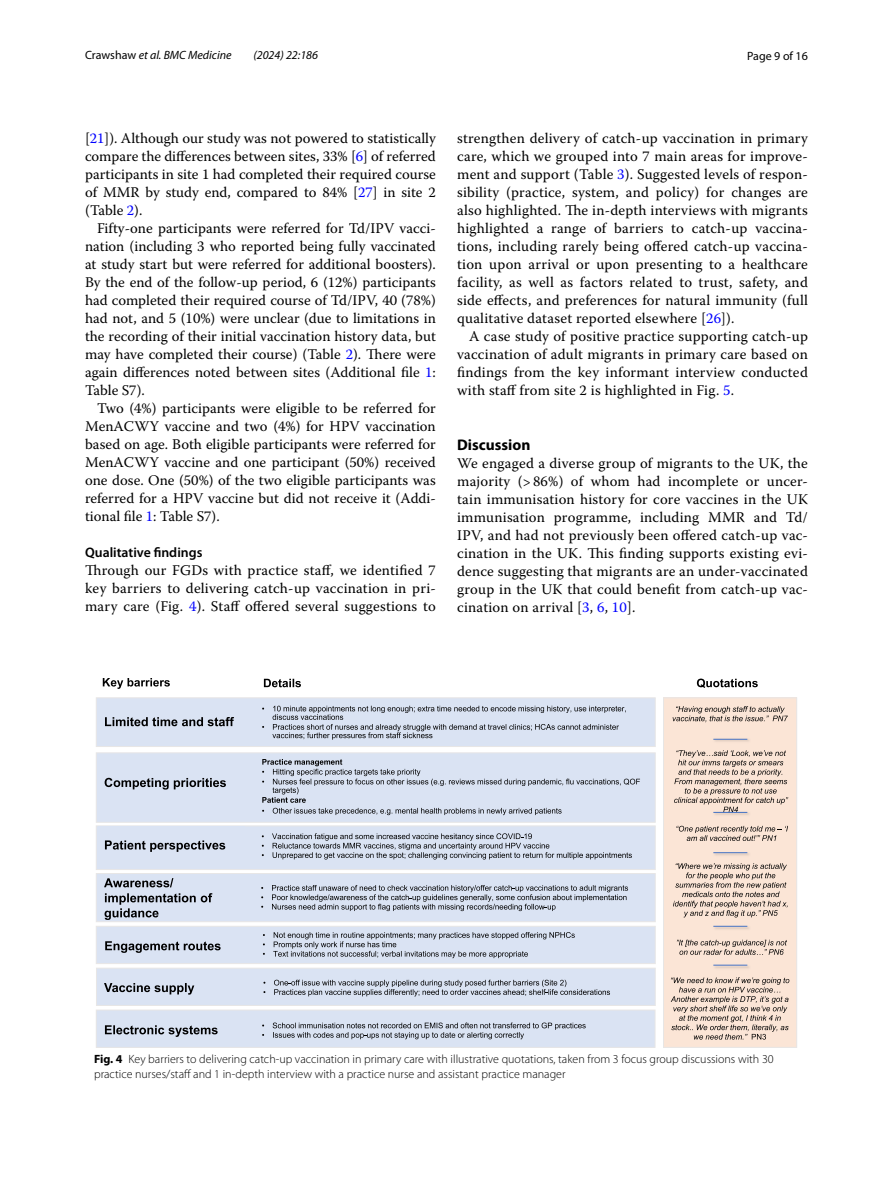
<style>
.page{position:relative;width:893px;height:1187px;background:#fff}
.page>*{position:absolute;margin:0;border:0;box-sizing:border-box;transform-origin:0 0}
.t1{font:700 15.45px "Myriad Pro";color:#000}
.t2{font:14.7px/18px "Warnock Pro";letter-spacing:.01em;color:#000;text-align:justify}
.t3{font:600 13.8px "Myriad Pro";color:#000}
.t4{font:300 12px/15px "Myriad Pro";color:#000}
.t5{font:italic 12px "Myriad Pro";color:#000}
.t6{font:12px "Myriad Pro";color:#000}
.s1{font-style:normal}
.s2{color:#00f}
.s3{font-weight:700}
</style>
<div class="page">
<div style="left:665px;top:699px;width:130px;height:346px;background:#fbe5d6"></div>
<div style="left:96px;top:1009px;width:559px;height:38px;background:#dae3f3"></div>
<div style="left:96px;top:1009px;width:559px;height:38px;border:1px solid #e7e6e6"></div>
<div style="left:96px;top:967px;width:560px;height:38px;background:#dae3f3;border:1px solid #e7e6e6"></div>
<div style="left:96px;top:925px;width:560px;height:38px;background:#dae3f3;border:1px solid #e7e6e6"></div>
<div style="left:96px;top:873px;width:560px;height:49px;background:#dae3f3;border:1px solid #e7e6e6"></div>
<div style="left:96px;top:825px;width:560px;height:44px;background:#dae3f3;border:1px solid #e7e6e6"></div>
<div style="left:96px;top:697px;width:560px;height:49px;background:#dae3f3;border:1px solid #e7e6e6"></div>
<div style="left:96px;top:752px;width:560px;height:70px;background:#dae3f3;border:1px solid #e7e6e6"></div>
<svg style="left:272px;top:705px;width:354px;height:34px"></svg>
<svg style="left:262px;top:759px;width:378px;height:56px"></svg>
<svg style="left:272px;top:833px;width:360px;height:26px"></svg>
<svg style="left:272px;top:885px;width:356px;height:26px"></svg>
<svg style="left:273px;top:932px;width:302px;height:26px"></svg>
<svg style="left:274px;top:979px;width:336px;height:17px"></svg>
<svg style="left:103px;top:678px;width:67px;height:10px"></svg>
<svg style="left:264px;top:678px;width:37px;height:9px"></svg>
<svg style="left:273px;top:1022px;width:313px;height:17px"></svg>
<div style="left:663px;top:697px;width:134px;height:350px;border:1px solid #e7e6e6"></div>
<svg style="left:676px;top:825px;width:112px;height:15px;background:#d1bfb2"></svg>
<svg style="left:671px;top:977px;width:118px;height:62px;background:#d4c2b5"></svg>
<svg style="left:673px;top:706px;width:115px;height:16px;background:#cbb9ad"></svg>
<svg style="left:673px;top:863px;width:115px;height:54px;background:#d3c0b4"></svg>
<svg style="left:105px;top:717px;width:129px;height:9px"></svg>
<svg style="left:105px;top:777px;width:121px;height:12px"></svg>
<div style="left:98px;top:826px;width:147px;height:36px;background:#dae3f3"></div>
<svg style="left:105px;top:840px;width:120px;height:11px"></svg>
<div style="left:98px;top:874px;width:159px;height:46px;background:#dae3f3"></div>
<svg style="left:104px;top:878px;width:69px;height:9px"></svg>
<svg style="left:105px;top:893px;width:107px;height:26px"></svg>
<svg style="left:105px;top:941px;width:116px;height:11px"></svg>
<svg style="left:104px;top:983px;width:90px;height:11px"></svg>
<svg style="left:105px;top:1025px;width:113px;height:11px"></svg>
<svg style="left:697px;top:678px;width:61px;height:10px"></svg>
<svg style="left:677px;top:939px;width:110px;height:15px;background:#cdbbaf"></svg>
<svg style="left:674px;top:750px;width:114px;height:62px;background:#d7c4b7"></svg>
<hr style="left:713px;top:738px;width:34px;height:1px;background:#4472c4">
<hr style="left:713px;top:812px;width:34px;height:1px;background:#4472c4">
<hr style="left:713px;top:852px;width:34px;height:1px;background:#4472c4">
<hr style="left:713px;top:925px;width:34px;height:1px;background:#4472c4">
<hr style="left:713px;top:964px;width:34px;height:1px;background:#4472c4">
<p class="t5" style="left:85px;top:48px;width:148px"><span class="s1">Crawshaw</span> et al. BMC Medicine</p>
<p class="t5" style="left:253px;top:48px;width:66px">(2024) 22:186</p>
<p class="t6" style="left:747px;top:48px;width:62px">Page 9 of 16</p>
<p class="t2" style="left:85px;top:128px;width:352px">[<span class="s2">21</span>]). Although our study was not powered to statistically compare the differences between sites, 33% [<span class="s2">6</span>] of referred participants in site 1 had completed their required course of MMR by study end, compared to 84% [<span class="s2">27</span>] in site 2 (Table <span class="s2">2</span>).</p>
<p class="t2" style="left:85px;top:218px;width:352px;text-indent:12px">Fifty-one participants were referred for Td/IPV vacci&shy;nation (including 3 who reported being fully vaccinated at study start but were referred for additional boosters).<br>By the end of the follow-up period, 6 (12%) participants had completed their required course of Td/IPV, 40 (78%) had not, and 5 (10%) were unclear (due to limitations in the recording of their initial vaccination history data, but may have completed their course) (Table <span class="s2">2</span>). There were again differences noted between sites (Additional file <span class="s2">1</span>:<br>Table S7).</p>
<p class="t2" style="left:85px;top:398px;width:352px;text-indent:12px">Two (4%) participants were eligible to be referred for MenACWY vaccine and two (4%) for HPV vaccination based on age. Both eligible participants were referred for MenACWY vaccine and one participant (50%) received one dose. One (50%) of the two eligible participants was referred for a HPV vaccine but did not receive it (Addi&shy;tional file <span class="s2">1</span>: Table S7).</p>
<p class="t3" style="left:85px;top:543px;width:119px">Qualitative findings</p>
<p class="t2" style="left:85px;top:560px;width:352px">Through our FGDs with practice staff, we identified 7 key barriers to delivering catch-up vaccination in pri&shy;mary care (Fig. <span class="s2">4</span>). Staff offered several suggestions to</p>
<p class="t2" style="left:457px;top:128px;width:352px">strengthen delivery of catch-up vaccination in primary care, which we grouped into 7 main areas for improve&shy;ment and support (Table <span class="s2">3</span>). Suggested levels of respon&shy;sibility (practice, system, and policy) for changes are also highlighted. The in-depth interviews with migrants highlighted a range of barriers to catch-up vaccina&shy;tions, including rarely being offered catch-up vaccina&shy;tion upon arrival or upon presenting to a healthcare facility, as well as factors related to trust, safety, and side effects, and preferences for natural immunity (full qualitative dataset reported elsewhere [<span class="s2">26</span>]).</p>
<p class="t2" style="left:457px;top:326px;width:352px;text-indent:12px">A case study of positive practice supporting catch-up vaccination of adult migrants in primary care based on findings from the key informant interview conducted with staff from site 2 is highlighted in Fig. <span class="s2">5</span>.</p>
<p class="t1" style="left:457px;top:434px;width:75px">Discussion</p>
<p class="t2" style="left:457px;top:453px;width:352px">We engaged a diverse group of migrants to the UK, the majority (&gt; 86%) of whom had incomplete or uncer&shy;tain immunisation history for core vaccines in the UK immunisation programme, including MMR and Td/ IPV, and had not previously been offered catch-up vac&shy;cination in the UK. This finding supports existing evi&shy;dence suggesting that migrants are an under-vaccinated group in the UK that could benefit from catch-up vac&shy;cination on arrival [<span class="s2">3</span>, <span class="s2">6</span>, <span class="s2">10</span>].</p>
<p class="t4" style="left:94px;top:1051px;width:681px"><span class="s3">Fig. 4</span> Key barriers to delivering catch-up vaccination in primary care with illustrative quotations, taken from 3 focus group discussions with 30 practice nurses/staff and 1 in-depth interview with a practice nurse and assistant practice manager</p>
</div>
